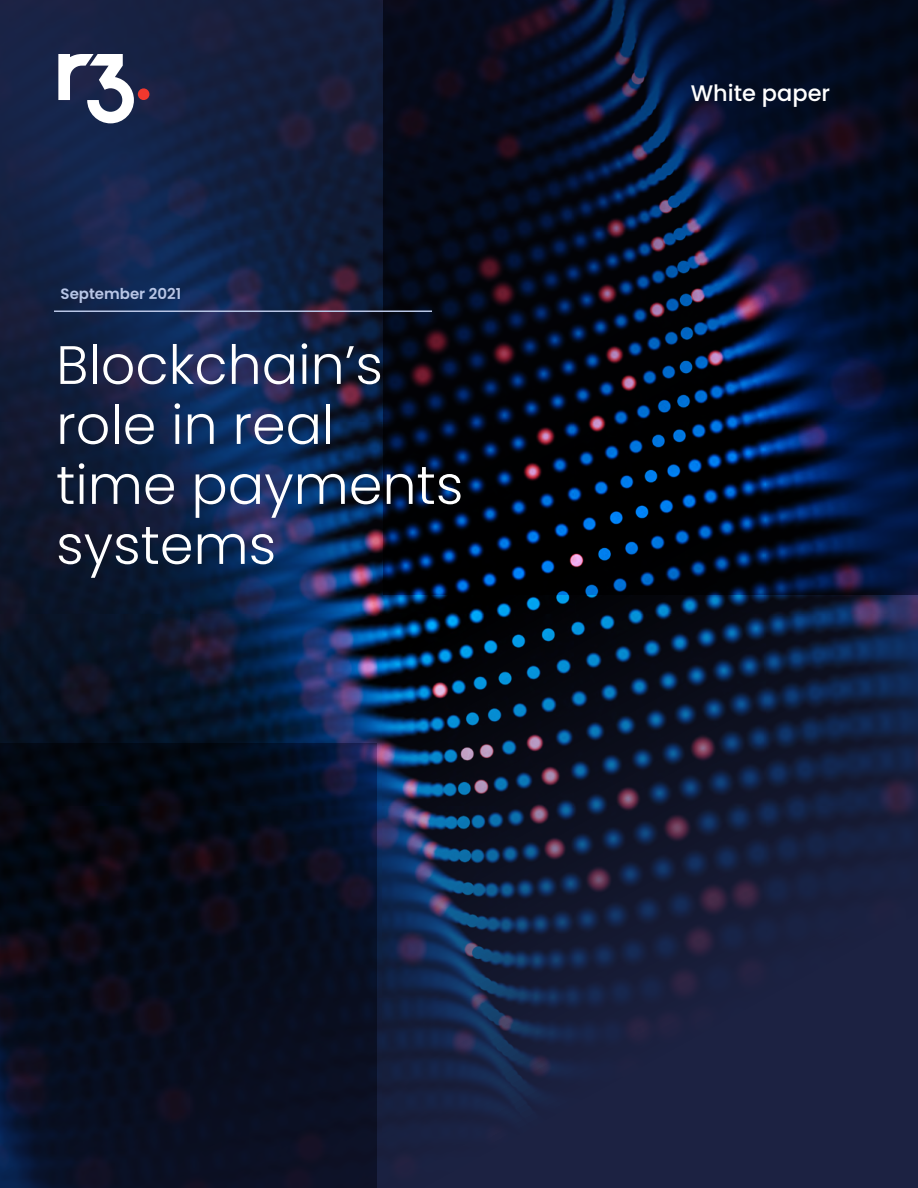
<style>
.page{position:relative;width:918px;height:1188px;background:#fff}
.page>*{position:absolute;margin:0;border:0;box-sizing:border-box;transform-origin:0 0}
.t1{font:300 54px/60px "Poppins";color:#fff}
.t2{font:500 22.5px "Poppins";color:#fff}
.t3{font:600 15px "Poppins";color:#b8c6e6}
</style>
<div class="page">
<img style="left:0;top:0;width:918px;height:1188px">
<svg style="left:0;top:744px;width:377px;height:444px;background:#080d1d"></svg>
<svg style="left:383px;top:0;width:535px;height:594px;background:#051028"></svg>
<div style="left:138px;top:88px;width:11px;height:12px;background:#ef382e;border-radius:50%"></div>
<svg style="left:58px;top:54px;width:76px;height:69px"></svg>
<hr style="left:54px;top:311px;width:378px;height:1px;background:#b8c6e6">
<p class="t3" style="left:61px;top:285px;width:122px">September 2021</p>
<p class="t1" style="left:56px;top:335px;width:409px">Blockchain’s role in real time payments systems</p>
<p class="t2" style="left:691px;top:80px;width:141px">White paper</p>
</div>
